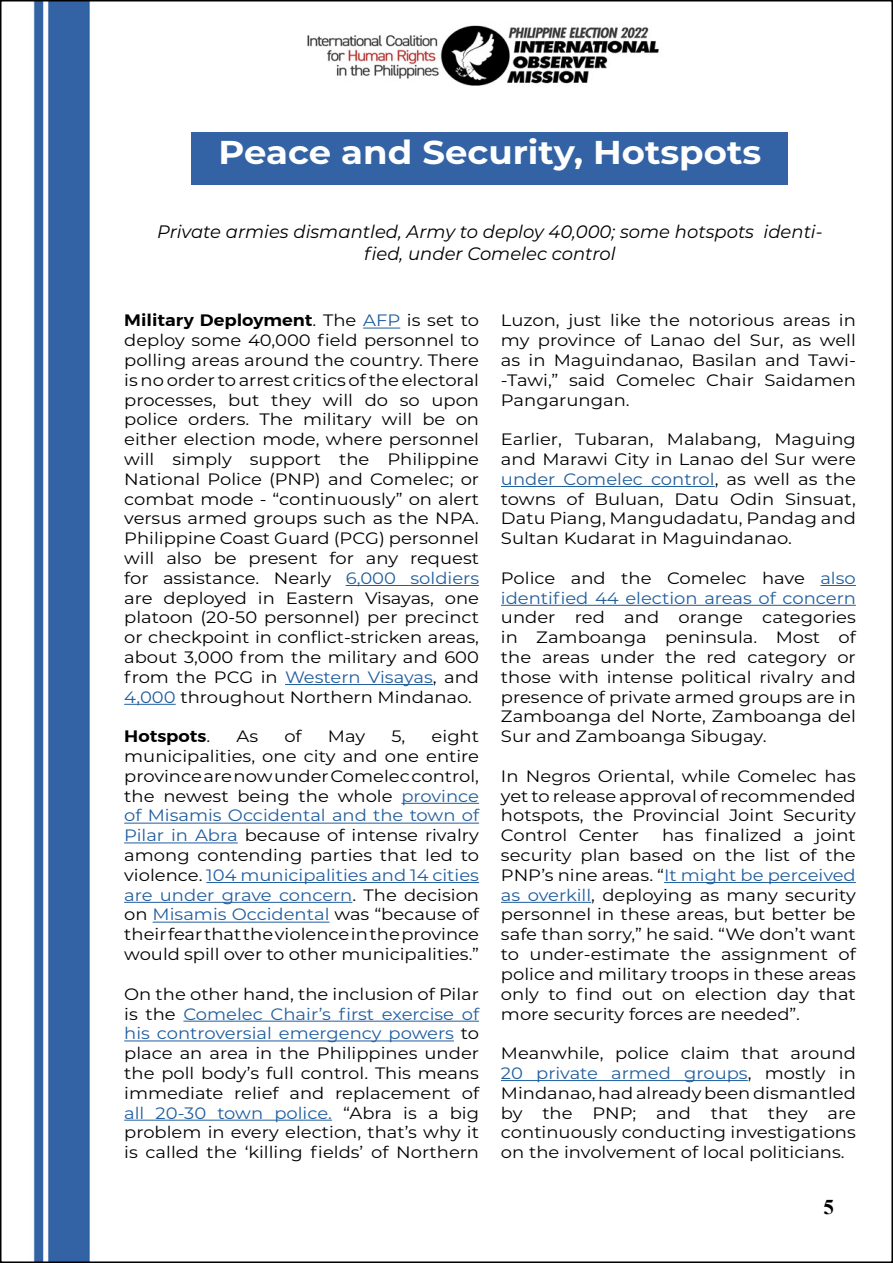
<style>
.page{position:relative;width:893px;height:1263px;background:#fff}
.page>*{position:absolute;margin:0;border:0;box-sizing:border-box;transform-origin:0 0}
.t1{font:700 33px "Montserrat";color:#fff;scale:1.07 1}
.t2{font:700 21px "Times New Roman";color:#000}
.t3{font:italic 18px/21.6px "Montserrat";color:#000;text-align:center}
.t4{font:16.5px/19.8px "Montserrat";color:#000;text-align:justify;scale:1.09 1}
.t5{font:16.5px/19.8px "Montserrat";color:#215e9e;scale:1.09 1}
.t6{font:600 16.5px "Montserrat";color:#000;scale:1.09 1}
.s1{font-weight:600}
.s2{color:#215e9e}
.s3{font-weight:400}
.s4{color:#000}
</style>
<div class="page">
<img style="left:33px;top:3px;width:823px;height:1257px">
<hr style="left:363px;top:328px;width:37px;height:1px;background:#215e9e">
<hr style="left:346px;top:585px;width:133px;height:1px;background:#215e9e">
<hr style="left:285px;top:684px;width:148px;height:1px;background:#215e9e">
<hr style="left:124px;top:704px;width:52px;height:1px;background:#215e9e">
<hr style="left:401px;top:803px;width:78px;height:1px;background:#215e9e">
<hr style="left:124px;top:823px;width:355px;height:1px;background:#215e9e">
<hr style="left:124px;top:842px;width:114px;height:1px;background:#215e9e">
<hr style="left:206px;top:882px;width:273px;height:1px;background:#215e9e">
<hr style="left:124px;top:902px;width:228px;height:1px;background:#215e9e">
<hr style="left:153px;top:922px;width:176px;height:1px;background:#215e9e">
<hr style="left:183px;top:1021px;width:296px;height:1px;background:#215e9e">
<hr style="left:124px;top:1040px;width:330px;height:1px;background:#215e9e">
<hr style="left:124px;top:1120px;width:208px;height:1px;background:#215e9e">
<hr style="left:501px;top:486px;width:214px;height:1px;background:#215e9e">
<hr style="left:820px;top:585px;width:36px;height:1px;background:#215e9e">
<hr style="left:501px;top:605px;width:355px;height:1px;background:#215e9e">
<hr style="left:664px;top:882px;width:192px;height:1px;background:#215e9e">
<hr style="left:501px;top:902px;width:90px;height:1px;background:#215e9e">
<hr style="left:501px;top:1080px;width:247px;height:1px;background:#215e9e">
<div style="left:192px;top:133px;width:596px;height:52px;background:#3363a4"></div>
<h1 class="t1" style="left:219px;top:129px;width:509px">Peace and Security, Hotspots</h1>
<p class="t3" style="left:157px;top:221px;width:667px">Private armies dismantled, Army to deploy 40,000; some hotspots identi&shy;fied, under Comelec control</p>
<p class="t4" style="left:124px;top:310px;width:327px"><span class="s1">Military Deployment</span>. The <span class="s2">AFP</span> is set to deploy some 40,000 field personnel to polling areas around the country. There is no order to arrest critics of the electoral processes, but they will do so upon police orders. The military will be on either election mode, where personnel will simply support the Philippine National Police (PNP) and Comelec; or combat mode - “continuously” on alert versus armed groups such as the NPA.<br>Philippine Coast Guard (PCG) personnel will also be present for any request for assistance. Nearly <span class="s2">6,000 soldiers </span>are deployed in Eastern Visayas, one platoon (20-50 personnel) per precinct or checkpoint in conflict-stricken areas, about 3,000 from the military and 600 from the PCG in <span class="s2">Western Visayas</span>, and <span class="s2">4,000</span> throughout Northern Mindanao.</p>
<p class="t6" style="left:124px;top:723px;width:81px">Hotspots<span class="s3">.</span></p>
<p class="t4" style="left:237px;top:726px;width:21px">As</p>
<p class="t4" style="left:284px;top:726px;width:17px">of</p>
<p class="t4" style="left:328px;top:726px;width:36px">May</p>
<p class="t4" style="left:391px;top:726px;width:14px">5,</p>
<p class="t4" style="left:124px;top:726px;width:327px;text-indent:307px">eight municipalities, one city and one entire province are now under Comelec control, the newest being the whole <span class="s2">province of Misamis Occidental and the town of Pilar in Abra</span> because of intense rivalry among contending parties that led to violence. <span class="s2">104 municipalities and 14 cities are under grave concern</span>. The decision on <span class="s2">Misamis Occidental</span> was “because of their fear that the violence in the province would spill over to other municipalities.”</p>
<p class="t4" style="left:124px;top:983px;width:327px">On the other hand, the inclusion of Pilar is the <span class="s2">Comelec Chair’s first exercise of his controversial emergency powers</span> to place an area in the Philippines under the poll body’s full control. This means immediate relief and replacement of <span class="s2">all 20-30 town police.</span> “Abra is a big problem in every election, that’s why it is called the ‘killing fields’ of Northern</p>
<p class="t4" style="left:501px;top:310px;width:327px">Luzon, just like the notorious areas in my province of Lanao del Sur, as well as in Maguindanao, Basilan and Tawi--Tawi,” said Comelec Chair Saidamen Pangarungan.</p>
<p class="t4" style="left:501px;top:429px;width:327px">Earlier, Tubaran, Malabang, Maguing and Marawi City in Lanao del Sur were <span class="s2">under Comelec control</span>, as well as the towns of Buluan, Datu Odin Sinsuat, Datu Piang, Mangudadatu, Pandag and Sultan Kudarat in Maguindanao.</p>
<p class="t5" style="left:501px;top:567px;width:327px"><span class="s4">Police and the Comelec have</span> also identified 44 election areas of concern</p>
<p class="t4" style="left:501px;top:607px;width:327px">under red and orange categories in Zamboanga peninsula. Most of the areas under the red category or those with intense political rivalry and presence of private armed groups are in Zamboanga del Norte, Zamboanga del Sur and Zamboanga Sibugay.</p>
<p class="t4" style="left:501px;top:765px;width:327px">In Negros Oriental, while Comelec has yet to release approval of recommended hotspots, the Provincial Joint Security Control Center</p>
<p class="t4" style="left:501px;top:825px;width:327px;text-indent:161px">has finalized a joint security plan based on the list of the PNP’s nine areas. “<span class="s2">It might be perceived as overkill</span>, deploying as many security personnel in these areas, but better be safe than sorry,” he said. “We don’t want to under-estimate the assignment of police and military troops in these areas only to find out on election day that more security forces are needed”.</p>
<p class="t4" style="left:501px;top:1043px;width:327px">Meanwhile, police claim that around <span class="s2">20 private armed groups</span>, mostly in Mindanao, had already been dismantled by the PNP; and that they are continuously conducting investigations on the involvement of local politicians.</p>
<p class="t2" style="left:823px;top:1192px;width:12px">5</p>
</div>
